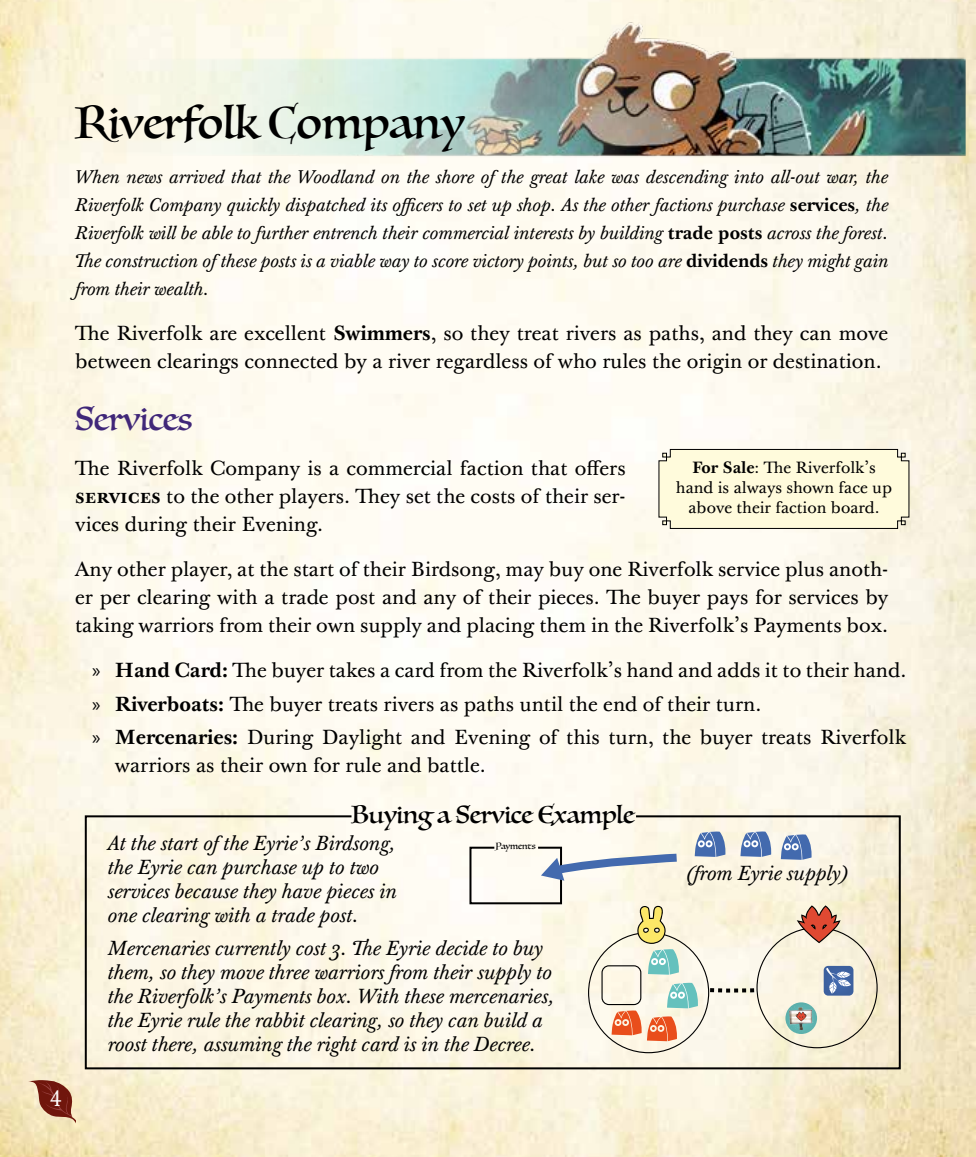
<style>
.page{position:relative;width:976px;height:1157px;background:#fff}
.page>*{position:absolute;margin:0;border:0;box-sizing:border-box;transform-origin:0 0}
.t1{font:44px "Luminari";color:#000}
.t2{font:32px "Luminari";color:#402779}
.t3{font:24px "Luminari";color:#000}
.t4{font:22px "Baskerville Ten Pro";color:#fff}
.t5{font:20px/28px "Baskerville Ten Pro";color:#000}
.t6{font:italic 20px/24px "Baskerville Ten Pro";color:#000}
.t7{font:italic 18px/28px "Baskerville Ten Pro";color:#000;text-align:justify}
.t8{font:16px/20px "Baskerville Ten Pro";color:#000;text-align:center}
.t9{font:8.6px "Luminari";color:#000}
.s1{font-weight:700;font-style:normal}
.s2{font-weight:700}
.s3{font-family:"Myriad Pro"}
</style>
<div class="page">
<img style="left:0;top:0;width:975px;height:1157px">
<svg style="left:28px;top:1080px;width:47px;height:43px;background:#b27d66"></svg>
<img style="left:75px;top:14px;width:900px;height:177px">
<svg style="left:657px;top:448px;width:252px;height:81px;background:#f6f2d5"></svg>
<svg style="left:84px;top:814px;width:817px;height:256px"></svg>
<svg style="left:468px;top:831px;width:409px;height:222px;background:#ebe6d8"></svg>
<h1 class="t1" style="left:75px;top:85px;width:390px">Riverfolk Company</h1>
<p class="t7" style="left:75px;top:163px;width:814px">When news arrived that the Woodland on the shore of the great lake was descending into all-out war, the Riverfolk Company quickly dispatched its officers to set up shop. As the other factions purchase <span class="s1">services</span>, the Riverfolk will be able to further entrench their commercial interests by building <span class="s1">trade posts</span> across the forest.<br>The construction of these posts is a viable way to score victory points, but so too are <span class="s1">dividends</span> they might gain from their wealth.</p>
<p class="t5" style="left:75px;top:320px;width:814px">The Riverfolk are excellent <span class="s2">Swimmers</span>, so they treat rivers as paths, and they can move between clearings connected by a river regardless of who rules the origin or destination.</p>
<h2 class="t2" style="left:75px;top:391px;width:119px">Services</h2>
<p class="t5" style="left:75px;top:455px;width:552px;text-align:justify">The Riverfolk Company is a commercial faction that offers <span class="s2">services</span> to the other players. They set the costs of their ser&shy;vices during their Evening.</p>
<p class="t5" style="left:75px;top:556px;width:814px;text-align:justify">Any other player, at the start of their Birdsong, may buy one Riverfolk service plus anoth&shy;er per clearing with a trade post and any of their pieces. The buyer pays for services by taking warriors from their own supply and placing them in the Riverfolk’s Payments box.</p>
<p class="t5" style="left:92px;top:654px;width:815px;line-height:33.6px"><span class="s3">»</span> <span class="s2">Hand Card:</span> The buyer takes a card from the Riverfolk’s hand and adds it to their hand. <span class="s3">»</span> <span class="s2">Riverboats:</span> The buyer treats rivers as paths until the end of their turn.<br><span class="s3">»</span> <span class="s2">Mercenaries:</span> During Daylight and Evening of this turn, the buyer treats Riverfolk</p>
<p class="t5" style="left:115px;top:752px;width:369px">warriors as their own for rule and battle.</p>
<p class="t8" style="left:675px;top:458px;width:217px"><span class="s2">For Sale</span>: The Riverfolk’s hand is always shown face up above their faction board.</p>
<p class="t3" style="left:351px;top:794px;width:284px">Buying a Service Example</p>
<p class="t6" style="left:108px;top:831px;width:290px">At the start of the Eyrie’s Birdsong, the Eyrie can purchase up to two services because they have pieces in one clearing with a trade post.</p>
<p class="t6" style="left:108px;top:936px;width:448px">Mercenaries currently cost 3. -e Eyrie decide to buy them, so they move three warriors from their supply to the Riverfolk’s Payments box. With these mercenaries, the Eyrie rule the rabbit clearing, so they can build a roost there, assuming the right card is in the Decree.</p>
<p class="t9" style="left:495px;top:839px;width:41px">Payments</p>
<p class="t6" style="left:686px;top:861px;width:166px">(from Eyrie supply)</p>
<p class="t4" style="left:50px;top:1085px;width:13px">4</p>
</div>
